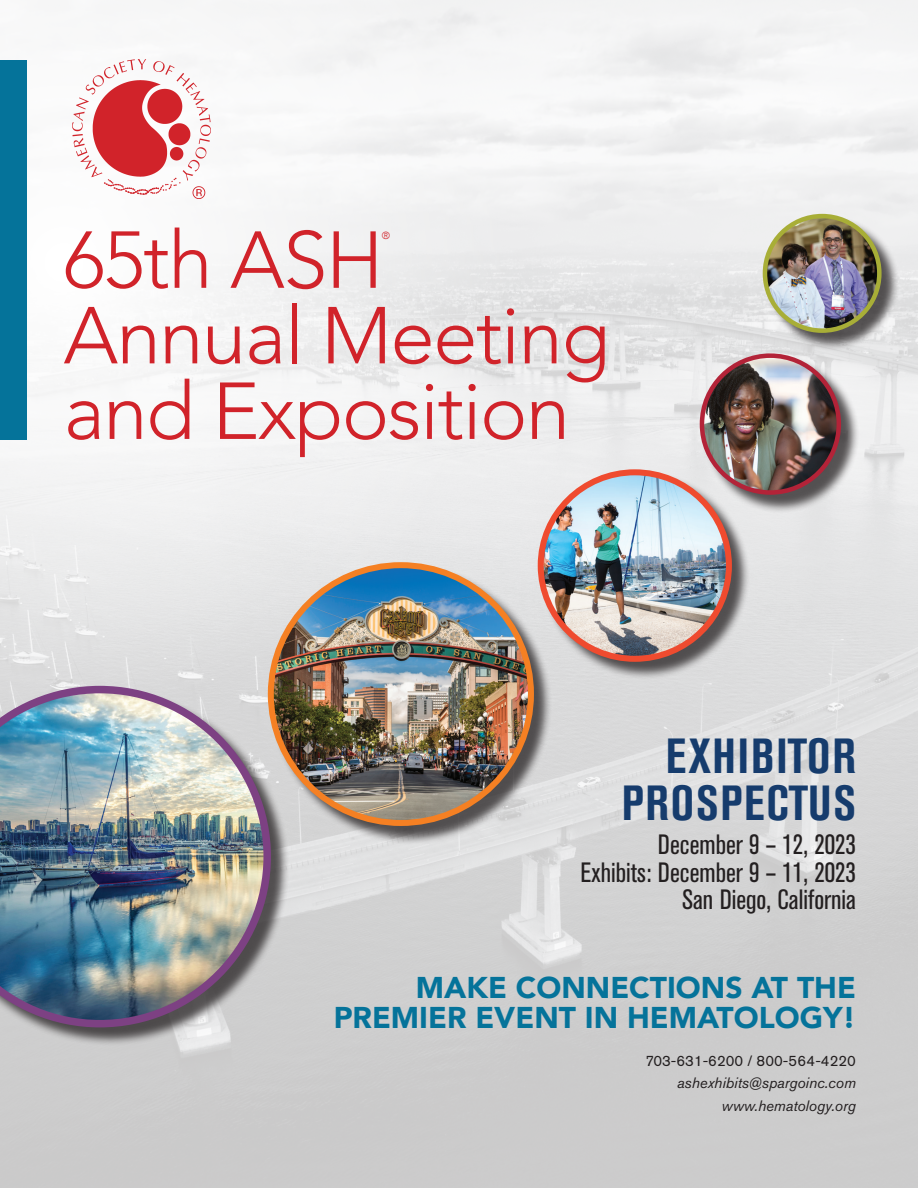
<style>
.page{position:relative;width:918px;height:1188px;background:#fff}
.page>*{position:absolute;margin:0;border:0;box-sizing:border-box;transform-origin:0 0}
.t1{font:300 79.65px/75.6px "Avenir";letter-spacing:-.02em;color:#d1232a}
.t2{font:700 condensed 48.75px/46.5px "Akzidenz Grotesk BE";letter-spacing:.04em;color:#163c6d;text-align:right}
.t3{font:900 30px/30px "Avenir";color:#05739a;text-align:right}
.t4{font:condensed 27.75px "Akzidenz Grotesk BE";color:#231f20}
.t5{font:italic 15px "Akzidenz Grotesk Pro";color:#231f20}
.t6{font:15px "Akzidenz Grotesk Pro";color:#231f20}
.t7{font:300 10.35px "Avenir";color:#d1232a}
</style>
<div class="page">
<img style="left:0;top:0;width:918px;height:1188px">
<svg style="left:0;top:0;width:515px;height:686px;fill:#f3f3f4"></svg>
<div style="left:702px;top:356px;width:158px;height:157px;background:#231f20;opacity:.75"></div>
<img style="left:702px;top:356px;width:137px;height:137px;border-radius:68px">
<div style="left:700px;top:353px;width:141px;height:142px;border:4px solid #b32338;border-radius:50%"></div>
<div style="left:540px;top:472px;width:211px;height:209px;background:#231f20;opacity:.75"></div>
<img style="left:541px;top:472px;width:188px;height:187px">
<div style="left:538px;top:469px;width:194px;height:193px;border:6px solid #ef4b2f;border-radius:50%"></div>
<div style="left:0;top:688px;width:290px;height:358px;background:#231f20;opacity:.75"></div>
<img style="left:0;top:686px;width:271px;height:341px">
<div style="left:765px;top:216px;width:135px;height:136px;background:#231f20;opacity:.75"></div>
<img style="left:765px;top:216px;width:114px;height:115px">
<div style="left:763px;top:214px;width:119px;height:119px;border:4px solid #a8ae37;border-radius:50%"></div>
<div style="left:270px;top:564px;width:282px;height:281px;background:#231f20;opacity:.75"></div>
<img style="left:271px;top:565px;width:260px;height:258px">
<div style="left:268px;top:562px;width:266px;height:264px;border:6px solid #f58023;border-radius:50%"></div>
<img style="left:72px;top:60px;width:138px;height:139px">
<div style="left:0;top:61px;width:27px;height:379px;background:#05739a"></div>
<p class="t1" style="left:64px;top:223px;width:321px">65th ASH</p>
<p class="t7" style="left:382px;top:230px;width:10px">®</p>
<p class="t1" style="left:64px;top:298px;width:548px">Annual Meeting and Exposition</p>
<p class="t2" style="left:622px;top:734px;width:235px">EXHIBITOR<br>PROSPECTUS</p>
<p class="t4" style="left:658px;top:829px;width:199px">December 9 – 12, 2023</p>
<p class="t4" style="left:581px;top:857px;width:277px">Exhibits: December 9 – 11, 2023</p>
<p class="t4" style="left:682px;top:884px;width:175px">San Diego, California</p>
<p class="t3" style="left:334px;top:972px;width:524px">MAKE CONNECTIONS AT THE<br>PREMIER EVENT IN HEMATOLOGY!</p>
<p class="t6" style="left:645px;top:1051px;width:212px">703-631-6200 / 800-564-4220</p>
<p class="t5" style="left:677px;top:1074px;width:180px">ashexhibits@spargoinc.com</p>
<p class="t5" style="left:721px;top:1096px;width:136px">www.hematology.org</p>
</div>
